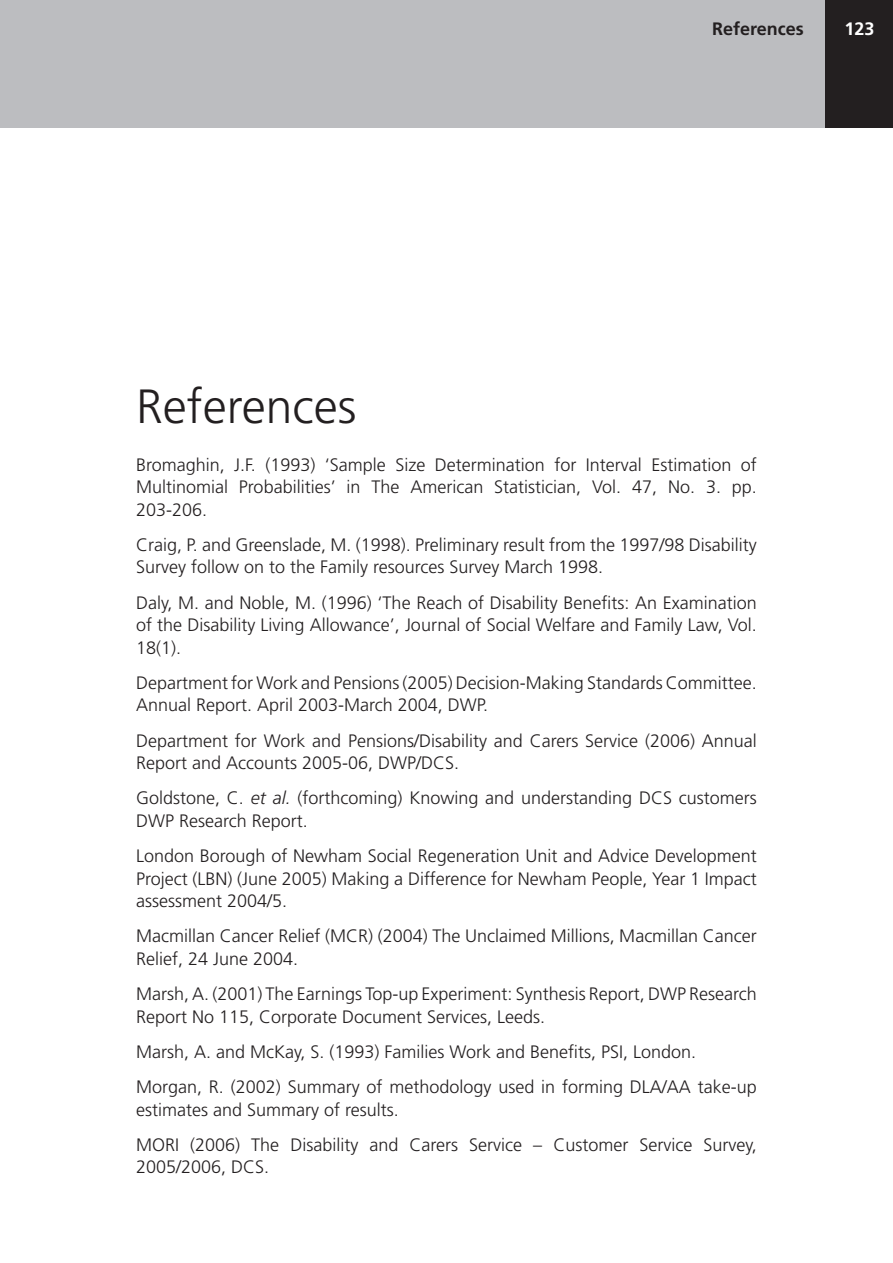
<style>
.page{position:relative;width:893px;height:1263px;background:#fff}
.page>*{position:absolute;margin:0;border:0;box-sizing:border-box;transform-origin:0 0}
.Chapter_heading{font:300 48px "Frutiger LT";color:#231f20}
.Maintext{font:300 18px/22.5px "Frutiger LT";color:#231f20}
.Rh_header_first{font:700 18px "Frutiger LT";color:#231f20}
.t1{font:700 18px "Frutiger LT";color:#fff}
.s1{font-style:italic}
</style>
<div class="page">
<div style="left:825px;top:0;width:68px;height:128px;background:#231f20"></div>
<div style="left:0;top:0;width:825px;height:128px;background:#bcbdc0"></div>
<p class="Rh_header_first" style="left:712px;top:18px;width:93px">References</p>
<p class="t1" style="left:844px;top:18px;width:30px">123</p>
<p class="Chapter_heading" style="left:136px;top:379px;width:222px">References</p>
<p class="Maintext" style="left:136px;top:453px;width:622px;text-align:justify">Bromaghin, J.F. (1993) ‘Sample Size Determination for Interval Estimation of Multinomial Probabilities’ in The American Statistician, Vol. 47, No. 3. pp.<br>203-206.</p>
<p class="Maintext" style="left:136px;top:534px;width:622px">Craig, P. and Greenslade, M. (1998). Preliminary result from the 1997/98 Disability<br>Survey follow on to the Family resources Survey March 1998.</p>
<p class="Maintext" style="left:136px;top:591px;width:622px;text-align:justify">Daly, M. and Noble, M. (1996) ‘The Reach of Disability Benefits: An Examination of the Disability Living Allowance’, Journal of Social Welfare and Family Law, Vol.<br>18(1).</p>
<p class="Maintext" style="left:136px;top:672px;width:622px">Department for Work and Pensions (2005) Decision-Making Standards Committee.<br>Annual Report. April 2003-March 2004, DWP.</p>
<p class="Maintext" style="left:136px;top:729px;width:622px">Department for Work and Pensions/Disability and Carers Service (2006) Annual<br>Report and Accounts 2005-06, DWP/DCS.</p>
<p class="Maintext" style="left:136px;top:787px;width:622px">Goldstone, C. <span class="s1">et al.</span> (forthcoming) Knowing and understanding DCS customers<br>DWP Research Report.</p>
<p class="Maintext" style="left:136px;top:845px;width:622px;text-align:justify">London Borough of Newham Social Regeneration Unit and Advice Development Project (LBN) (June 2005) Making a Difference for Newham People, Year 1 Impact assessment 2004/5.</p>
<p class="Maintext" style="left:136px;top:925px;width:622px">Macmillan Cancer Relief (MCR) (2004) The Unclaimed Millions, Macmillan Cancer<br>Relief, 24 June 2004.</p>
<p class="Maintext" style="left:136px;top:983px;width:622px">Marsh, A. (2001) The Earnings Top-up Experiment: Synthesis Report, DWP Research<br>Report No 115, Corporate Document Services, Leeds.</p>
<p class="Maintext" style="left:136px;top:1041px;width:562px">Marsh, A. and McKay, S. (1993) Families Work and Benefits, PSI, London.</p>
<p class="Maintext" style="left:136px;top:1076px;width:622px">Morgan, R. (2002) Summary of methodology used in forming DLA/AA take-up estimates and Summary of results.</p>
<p class="Maintext" style="left:136px;top:1134px;width:622px">MORI (2006) The Disability and Carers Service – Customer Service Survey,<br>2005/2006, DCS.</p>
</div>
